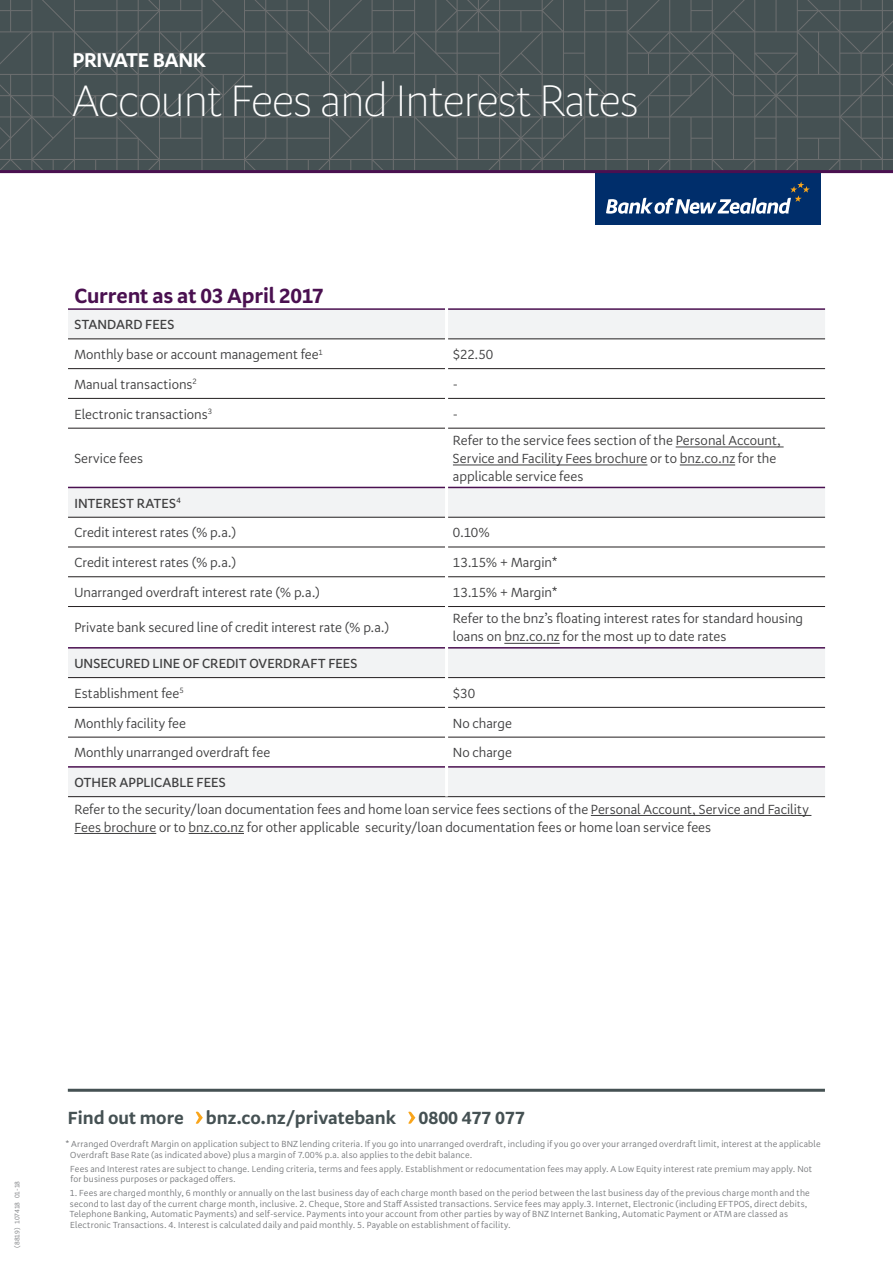
<style>
.page{position:relative;width:893px;height:1263px;background:#fff}
.page>*{position:absolute;margin:0;border:0;box-sizing:border-box;transform-origin:0 0}
.Heading{font:300 45px "Serrano Pro";letter-spacing:-.02em;color:#fff}
.t1{font:700 21px "Serrano Pro";letter-spacing:-.01em;color:#4a1050}
.t2{font:700 20.25px "Serrano Pro";letter-spacing:-.02em;color:#fff}
.t3{font:700 18px "Serrano Pro";color:#455153}
.t4{font:13.5px/18px "Serrano Pro";color:#3e3e3f}
.t5{font:600 13.5px "Serrano Pro";color:#3e3e3f}
.FACTSHEET__Small-pri{font:9px/10.5px "Serrano Pro";letter-spacing:.02em;color:#76787b}
.t6{font:6.75px "Serrano Pro";color:#76787b}
</style>
<div class="page">
<div style="left:0;top:0;width:893px;height:170px;background:#455153"></div>
<hr style="left:0;top:32px;width:893px;height:1px;background:#6d6f70">
<hr style="left:0;top:74px;width:893px;height:1px;background:#6d6f70">
<hr style="left:0;top:117px;width:893px;height:1px;background:#6d6f70">
<hr style="left:0;top:159px;width:893px;height:1px;background:#6d6f70">
<hr style="left:585px;top:10px;width:42px;height:1px;background:#6d6f70">
<hr style="left:585px;top:138px;width:42px;height:1px;background:#6d6f70">
<svg style="left:0;top:0;width:607px;height:170px"></svg>
<hr style="left:606px;top:32px;width:1px;height:42px;background:#6d6f70">
<svg style="left:626px;top:0;width:267px;height:170px"></svg>
<hr style="left:68px;top:1089px;width:757px;height:3px;background:#455153">
<svg style="left:196px;top:1112px;width:7px;height:12px"></svg>
<svg style="left:408px;top:1112px;width:7px;height:12px"></svg>
<svg style="left:68px;top:310px;width:757px;height:486px"></svg>
<hr style="left:68px;top:339px;width:377px;height:1px;background:#231f20">
<hr style="left:448px;top:339px;width:377px;height:1px;background:#231f20">
<hr style="left:68px;top:368px;width:377px;height:1px;background:#231f20">
<hr style="left:448px;top:368px;width:377px;height:1px;background:#231f20">
<hr style="left:68px;top:398px;width:377px;height:1px;background:#231f20">
<hr style="left:448px;top:398px;width:377px;height:1px;background:#231f20">
<hr style="left:68px;top:428px;width:377px;height:1px;background:#231f20">
<hr style="left:448px;top:428px;width:377px;height:1px;background:#231f20">
<hr style="left:68px;top:517px;width:377px;height:1px;background:#231f20">
<hr style="left:448px;top:517px;width:377px;height:1px;background:#231f20">
<hr style="left:68px;top:547px;width:377px;height:1px;background:#231f20">
<hr style="left:448px;top:547px;width:377px;height:1px;background:#231f20">
<hr style="left:68px;top:576px;width:377px;height:1px;background:#231f20">
<hr style="left:448px;top:576px;width:377px;height:1px;background:#231f20">
<hr style="left:68px;top:606px;width:377px;height:1px;background:#231f20">
<hr style="left:448px;top:606px;width:377px;height:1px;background:#231f20">
<hr style="left:68px;top:677px;width:377px;height:1px;background:#231f20">
<hr style="left:448px;top:677px;width:377px;height:1px;background:#231f20">
<hr style="left:68px;top:707px;width:377px;height:1px;background:#231f20">
<hr style="left:448px;top:707px;width:377px;height:1px;background:#231f20">
<hr style="left:68px;top:737px;width:377px;height:1px;background:#231f20">
<hr style="left:448px;top:737px;width:377px;height:1px;background:#231f20">
<hr style="left:68px;top:796px;width:379px;height:1px;background:#231f20">
<hr style="left:447px;top:796px;width:378px;height:1px;background:#231f20">
<hr style="left:68px;top:308px;width:377px;height:2px;background:#4a1050">
<hr style="left:448px;top:308px;width:377px;height:2px;background:#4a1050">
<hr style="left:68px;top:487px;width:377px;height:1px;background:#4a1050">
<hr style="left:448px;top:487px;width:377px;height:1px;background:#4a1050">
<hr style="left:68px;top:647px;width:377px;height:1px;background:#4a1050">
<hr style="left:448px;top:647px;width:377px;height:1px;background:#4a1050">
<hr style="left:68px;top:766px;width:377px;height:2px;background:#4a1050">
<hr style="left:448px;top:766px;width:377px;height:2px;background:#4a1050">
<hr style="left:445px;top:309px;width:3px;height:30px;background:#fff">
<hr style="left:445px;top:339px;width:3px;height:30px;background:#fff">
<hr style="left:445px;top:369px;width:3px;height:29px;background:#fff">
<hr style="left:445px;top:398px;width:3px;height:30px;background:#fff">
<hr style="left:445px;top:428px;width:3px;height:59px;background:#fff">
<hr style="left:445px;top:487px;width:3px;height:30px;background:#fff">
<hr style="left:445px;top:517px;width:3px;height:30px;background:#fff">
<hr style="left:445px;top:547px;width:3px;height:30px;background:#fff">
<hr style="left:445px;top:577px;width:3px;height:29px;background:#fff">
<hr style="left:445px;top:606px;width:3px;height:42px;background:#fff">
<hr style="left:445px;top:648px;width:3px;height:30px;background:#fff">
<hr style="left:445px;top:678px;width:3px;height:29px;background:#fff">
<hr style="left:445px;top:707px;width:3px;height:30px;background:#fff">
<hr style="left:445px;top:737px;width:3px;height:30px;background:#fff">
<hr style="left:445px;top:767px;width:3px;height:29px;background:#fff">
<hr style="left:676px;top:447px;width:108px;height:1px;background:#3e3e3f">
<hr style="left:453px;top:465px;width:194px;height:1px;background:#3e3e3f">
<hr style="left:680px;top:465px;width:55px;height:1px;background:#3e3e3f">
<hr style="left:504px;top:643px;width:56px;height:1px;background:#3e3e3f">
<hr style="left:591px;top:815px;width:220px;height:1px;background:#3e3e3f">
<hr style="left:74px;top:833px;width:82px;height:1px;background:#3e3e3f">
<hr style="left:189px;top:833px;width:55px;height:1px;background:#3e3e3f">
<div style="left:595px;top:173px;width:226px;height:52px;background:#002e6b"></div>
<svg style="left:606px;top:182px;width:204px;height:32px"></svg>
<hr style="left:0;top:170px;width:893px;height:3px;background:#4a1050">
<p class="t2" style="left:72px;top:48px;width:135px">PRIVATE BANK</p>
<p class="Heading" style="left:72px;top:77px;width:568px">Account Fees and Interest Rates</p>
<h2 class="t1" style="left:74px;top:283px;width:251px">Current as at 03 April 2017</h2>
<h3 class="t5" style="left:74px;top:317px;width:101px">STANDARD FEES</h3>
<h3 class="t4" style="left:74px;top:346px;width:250px">Monthly base or account management fee<sup>1</sup></h3>
<h3 class="t4" style="left:453px;top:346px;width:42px">$22.50</h3>
<h3 class="t4" style="left:74px;top:376px;width:124px">Manual transactions<sup>2</sup></h3>
<h3 class="t4" style="left:453px;top:376px;width:7px">-</h3>
<h3 class="t4" style="left:74px;top:405px;width:139px">Electronic transactions<sup>3</sup></h3>
<h3 class="t4" style="left:453px;top:405px;width:7px">-</h3>
<h3 class="t4" style="left:74px;top:450px;width:70px">Service fees</h3>
<h3 class="t4" style="left:453px;top:432px;width:330px">Refer to the service fees section of the Personal Account,<br>Service and Facility Fees brochure or to bnz.co.nz for the applicable service fees</h3>
<h3 class="t5" style="left:74px;top:495px;width:108px">INTEREST RATES<sup>4</sup></h3>
<h3 class="t4" style="left:74px;top:524px;width:163px">Credit interest rates (% p.a.)</h3>
<h3 class="t4" style="left:453px;top:524px;width:38px">0.10%</h3>
<h3 class="t4" style="left:74px;top:554px;width:163px">Credit interest rates (% p.a.)</h3>
<h3 class="t4" style="left:453px;top:554px;width:106px">13.15% + Margin*</h3>
<h3 class="t4" style="left:74px;top:584px;width:247px">Unarranged overdraft interest rate (% p.a.)</h3>
<h3 class="t4" style="left:453px;top:584px;width:106px">13.15% + Margin*</h3>
<h3 class="t4" style="left:74px;top:619px;width:316px">Private bank secured line of credit interest rate (% p.a.)</h3>
<h3 class="t4" style="left:453px;top:610px;width:352px">Refer to the bnz’s floating interest rates for standard housing loans on bnz.co.nz for the most up to date rates</h3>
<h3 class="t5" style="left:74px;top:656px;width:285px">UNSECURED LINE OF CREDIT OVERDRAFT FEES</h3>
<h3 class="t4" style="left:74px;top:684px;width:111px">Establishment fee<sup>5</sup></h3>
<h3 class="t4" style="left:453px;top:684px;width:24px">$30</h3>
<h3 class="t4" style="left:74px;top:714px;width:113px">Monthly facility fee</h3>
<h3 class="t4" style="left:453px;top:714px;width:61px">No charge</h3>
<h3 class="t4" style="left:74px;top:744px;width:197px">Monthly unarranged overdraft fee</h3>
<h3 class="t4" style="left:453px;top:744px;width:61px">No charge</h3>
<h3 class="t5" style="left:74px;top:775px;width:153px">OTHER APPLICABLE FEES</h3>
<p class="t4" style="left:74px;top:800px;width:736px">Refer to the security/loan documentation fees and home loan service fees sections of the Personal Account, Service and Facility<br>Fees brochure or to bnz.co.nz for other applicable security/loan documentation fees or home loan service fees</p>
<p class="t6" style="left:13px;top:1248px;width:68px;rotate:-90deg">(8819) 107418 01-18</p>
<p class="t3" style="left:68px;top:1107px;width:459px">Find out more bnz.co.nz/privatebank 0800 477 077</p>
<p class="FACTSHEET__Small-pri" style="left:70px;top:1139px;width:752px;text-indent:-5px">* Arranged Overdraft Margin on application subject to BNZ lending criteria. If you go into unarranged overdraft, including if you go over your arranged overdraft limit, interest at the applicable<br>Overdraft Base Rate (as indicated above) plus a margin of 7.00% p.a. also applies to the debit balance.</p>
<p class="FACTSHEET__Small-pri" style="left:70px;top:1163px;width:743px">Fees and Interest rates are subject to change. Lending criteria, terms and fees apply. Establishment or redocumentation fees may apply. A Low Equity interest rate premium may apply. Not for business purposes or packaged offers.</p>
<p class="FACTSHEET__Small-pri" style="left:69px;top:1188px;width:742px">1. Fees are charged monthly, 6 monthly or annually on the last business day of each charge month based on the period between the last business day of the previous charge month and the second to last day of the current charge month, inclusive. 2. Cheque, Store and Staff Assisted transactions. Service fees may apply.3. Internet, Electronic (including EFTPOS, direct debits, Telephone Banking, Automatic Payments) and self-service. Payments into your account from other parties by way of BNZ Internet Banking, Automatic Payment or ATM are classed as Electronic Transactions. 4. Interest is calculated daily and paid monthly. 5. Payable on establishment of facility.</p>
</div>
